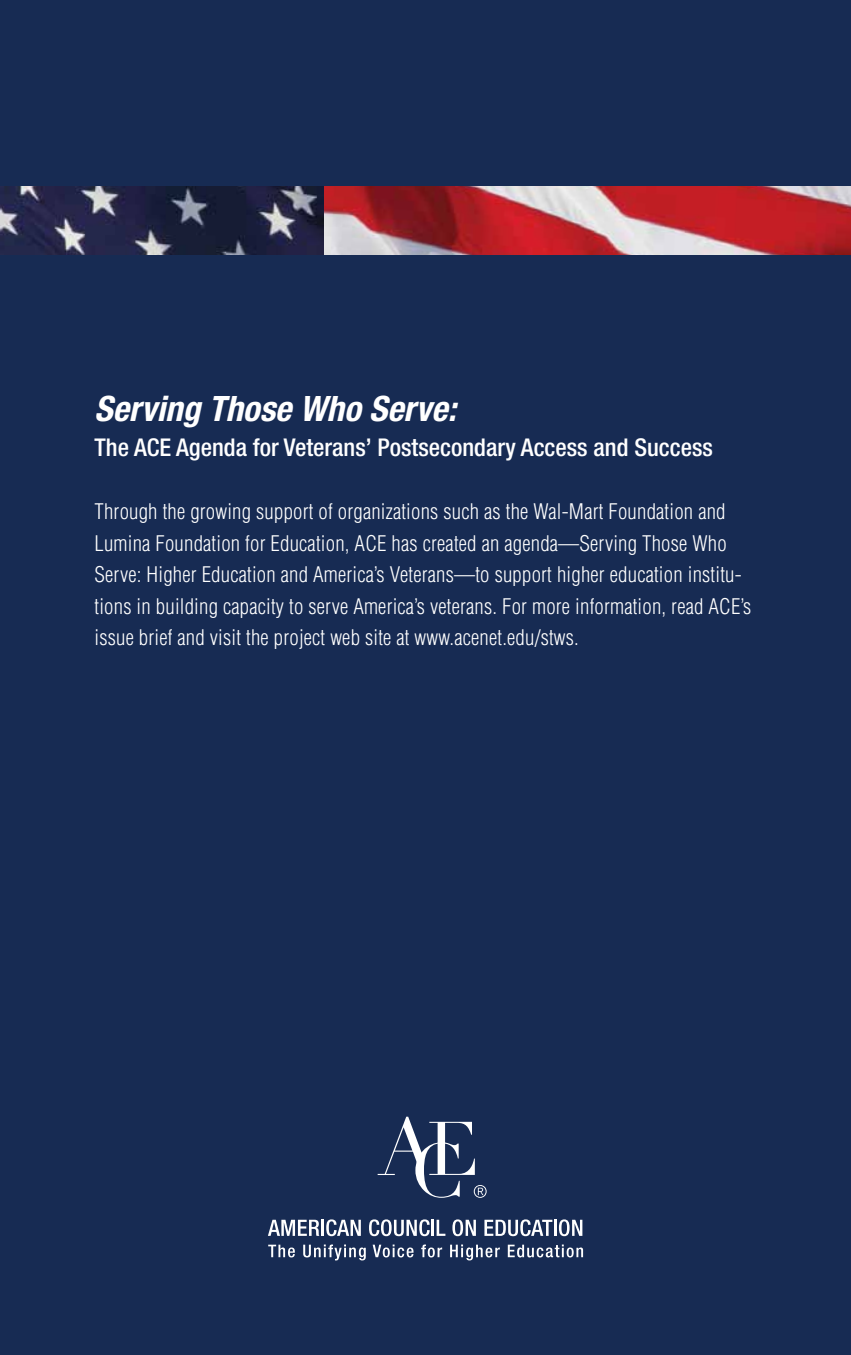
<style>
.page{position:relative;width:851px;height:1355px;background:#fff}
.page>*{position:absolute;margin:0;border:0;box-sizing:border-box;transform-origin:0 0}
.t1{font:italic 700 condensed 35px "Helvetica Neue LT Std";color:#fff}
.t2{font:500 condensed 24.5px "Helvetica Neue LT Std";color:#fff}
.t3{font:300 condensed 21px/31.5px "Helvetica LT Std";letter-spacing:.01em;color:#fff}
</style>
<div class="page">
<div style="left:0;top:0;width:850px;height:1354px;background:#172b53"></div>
<svg style="left:268px;top:1219px;width:51px;height:16px"></svg>
<hr style="left:321px;top:1219px;width:3px;height:16px;background:#fff">
<svg style="left:326px;top:1219px;width:35px;height:17px"></svg>
<svg style="left:369px;top:1219px;width:60px;height:17px"></svg>
<hr style="left:431px;top:1219px;width:3px;height:16px;background:#fff">
<svg style="left:436px;top:1219px;width:9px;height:16px"></svg>
<svg style="left:452px;top:1219px;width:24px;height:17px"></svg>
<svg style="left:484px;top:1219px;width:98px;height:17px"></svg>
<svg style="left:268px;top:1244px;width:27px;height:13px"></svg>
<svg style="left:303px;top:1244px;width:63px;height:16px"></svg>
<svg style="left:372px;top:1244px;width:41px;height:13px"></svg>
<svg style="left:421px;top:1244px;width:21px;height:13px"></svg>
<svg style="left:450px;top:1244px;width:50px;height:16px"></svg>
<svg style="left:508px;top:1244px;width:75px;height:13px"></svg>
<svg style="left:377px;top:1116px;width:109px;height:81px"></svg>
<img style="left:0;top:186px;width:850px;height:69px">
<h1 class="t1" style="left:94px;top:387px;width:363px">Serving Those Who Serve:</h1>
<p class="t2" style="left:94px;top:433px;width:620px">The ACE Agenda for Veterans’ Postsecondary Access and Success</p>
<p class="t3" style="left:94px;top:496px;width:658px">Through the growing support of organizations such as the Wal-Mart Foundation and Lumina Foundation for Education, ACE has created an agenda—Serving Those Who Serve: Higher Education and America’s Veterans—to support higher education institu&shy;tions in building capacity to serve America’s veterans. For more information, read ACE’s issue brief and visit the project web site at www.acenet.edu/stws.</p>
</div>
